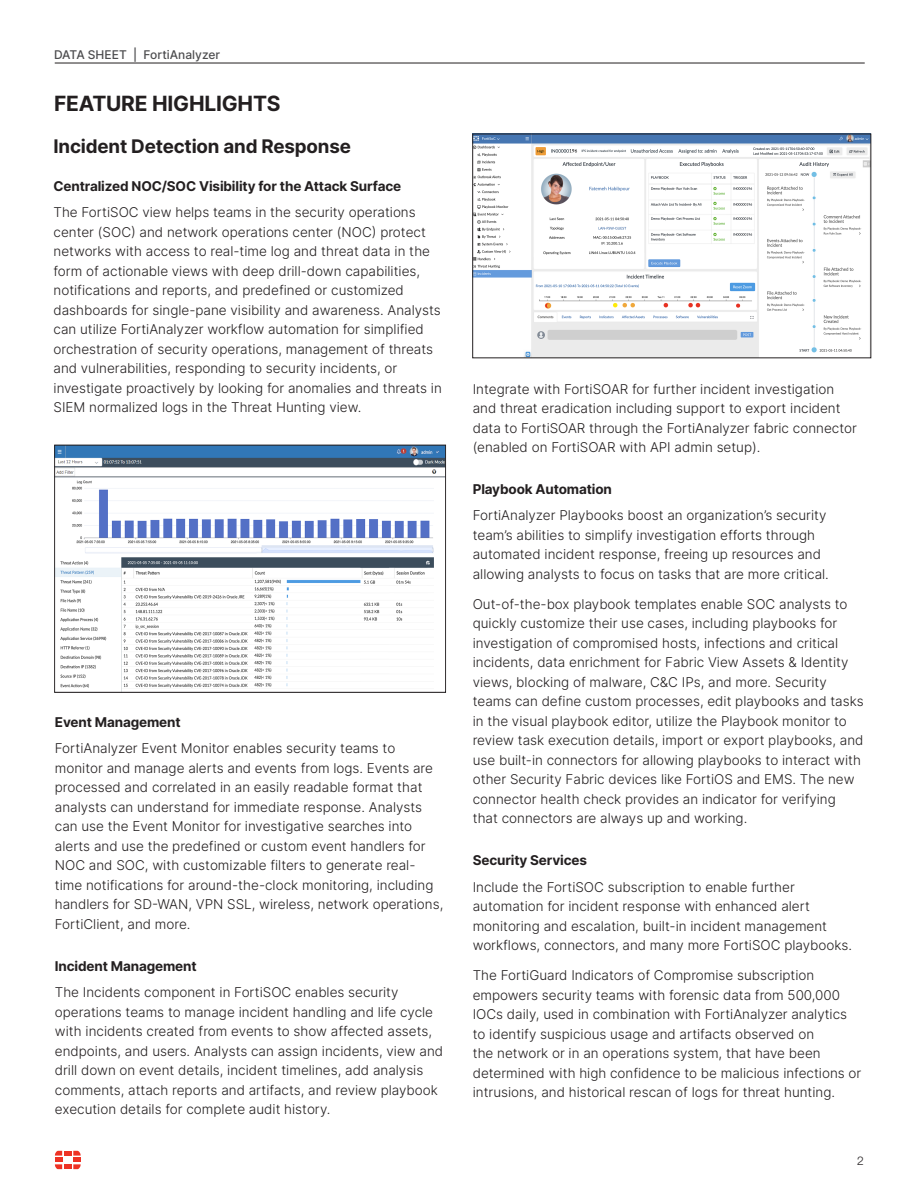
<style>
.page{position:relative;width:918px;height:1188px;background:#fff}
.page>*{position:absolute;margin:0;border:0;box-sizing:border-box;transform-origin:0 0}
.Section_Header{font:700 21px "Inter";letter-spacing:-.01em;color:#231f20}
.Section_Subhead{font:700 18.75px "Inter";letter-spacing:-.01em;color:#231f20}
.Body_Text{font:300 13.5px/19.5px "Inter";color:#231f20}
.Section_Sub-sub_Head{font:700 13.5px "Inter";letter-spacing:-.01em;color:#231f20}
.t1{font:500 12px "Inter";color:#4d4d4f}
.t2{font:300 12px "Helvetica Neue LT Pro";color:#231f20}
</style>
<div class="page">
<svg style="left:55px;top:1151px;width:26px;height:18px"></svg>
<hr style="left:55px;top:63px;width:810px;height:1px;background:#231f20">
<img style="left:57px;top:447px;width:387px;height:243px">
<div style="left:55px;top:445px;width:391px;height:247px;border:1px solid #231f20"></div>
<img style="left:474px;top:136px;width:395px;height:220px">
<p class="t1" style="left:54px;top:46px;width:168px">DATA SHEET | FortiAnalyzer</p>
<p class="Section_Header" style="left:54px;top:88px;width:228px">FEATURE HIGHLIGHTS</p>
<p class="Section_Subhead" style="left:54px;top:132px;width:299px">Incident Detection and Response</p>
<p class="Section_Sub-sub_Head" style="left:54px;top:176px;width:349px">Centralized NOC/SOC Visibility for the Attack Surface</p>
<p class="Body_Text" style="left:54px;top:202px;width:390px">The FortiSOC view helps teams in the security operations center (SOC) and network operations center (NOC) protect networks with access to real-time log and threat data in the form of actionable views with deep drill-down capabilities, notifications and reports, and predefined or customized dashboards for single-pane visibility and awareness. Analysts can utilize FortiAnalyzer workflow automation for simplified orchestration of security operations, management of threats and vulnerabilities, responding to security incidents, or investigate proactively by looking for anomalies and threats in SIEM normalized logs in the Threat Hunting view.</p>
<p class="Section_Sub-sub_Head" style="left:55px;top:712px;width:127px">Event Management</p>
<p class="Body_Text" style="left:55px;top:738px;width:390px">FortiAnalyzer Event Monitor enables security teams to monitor and manage alerts and events from logs. Events are processed and correlated in an easily readable format that analysts can understand for immediate response. Analysts can use the Event Monitor for investigative searches into alerts and use the predefined or custom event handlers for NOC and SOC, with customizable filters to generate real&shy;time notifications for around-the-clock monitoring, including handlers for SD-WAN, VPN SSL, wireless, network operations, FortiClient, and more.</p>
<p class="Section_Sub-sub_Head" style="left:55px;top:956px;width:143px">Incident Management</p>
<p class="Body_Text" style="left:55px;top:982px;width:390px">The Incidents component in FortiSOC enables security operations teams to manage incident handling and life cycle with incidents created from events to show affected assets, endpoints, and users. Analysts can assign incidents, view and drill down on event details, incident timelines, add analysis comments, attach reports and artifacts, and review playbook execution details for complete audit history.</p>
<p class="Body_Text" style="left:473px;top:379px;width:386px">Integrate with FortiSOAR for further incident investigation and threat eradication including support to export incident data to FortiSOAR through the FortiAnalyzer fabric connector (enabled on FortiSOAR with API admin setup).</p>
<p class="Section_Sub-sub_Head" style="left:473px;top:479px;width:141px">Playbook Automation</p>
<p class="Body_Text" style="left:473px;top:505px;width:358px">FortiAnalyzer Playbooks boost an organization’s security team’s abilities to simplify investigation efforts through automated incident response, freeing up resources and allowing analysts to focus on tasks that are more critical.</p>
<p class="Body_Text" style="left:473px;top:594px;width:393px">Out-of-the-box playbook templates enable SOC analysts to quickly customize their use cases, including playbooks for investigation of compromised hosts, infections and critical incidents, data enrichment for Fabric View Assets &amp; Identity views, blocking of malware, C&amp;C IPs, and more. Security teams can define custom processes, edit playbooks and tasks in the visual playbook editor, utilize the Playbook monitor to review task execution details, import or export playbooks, and use built-in connectors for allowing playbooks to interact with other Security Fabric devices like FortiOS and EMS. The new connector health check provides an indicator for verifying that connectors are always up and working.</p>
<p class="Section_Sub-sub_Head" style="left:473px;top:851px;width:116px">Security Services</p>
<p class="Body_Text" style="left:473px;top:877px;width:381px">Include the FortiSOC subscription to enable further automation for incident response with enhanced alert monitoring and escalation, built-in incident management workflows, connectors, and many more FortiSOC playbooks.</p>
<p class="Body_Text" style="left:473px;top:965px;width:390px">The FortiGuard Indicators of Compromise subscription empowers security teams with forensic data from 500,000<br>IOCs daily, used in combination with FortiAnalyzer analytics to identify suspicious usage and artifacts observed on<br>the network or in an operations system, that have been determined with high confidence to be malicious infections or intrusions, and historical rescan of logs for threat hunting.</p>
<p class="t2" style="left:857px;top:1154px;width:8px">2</p>
</div>
